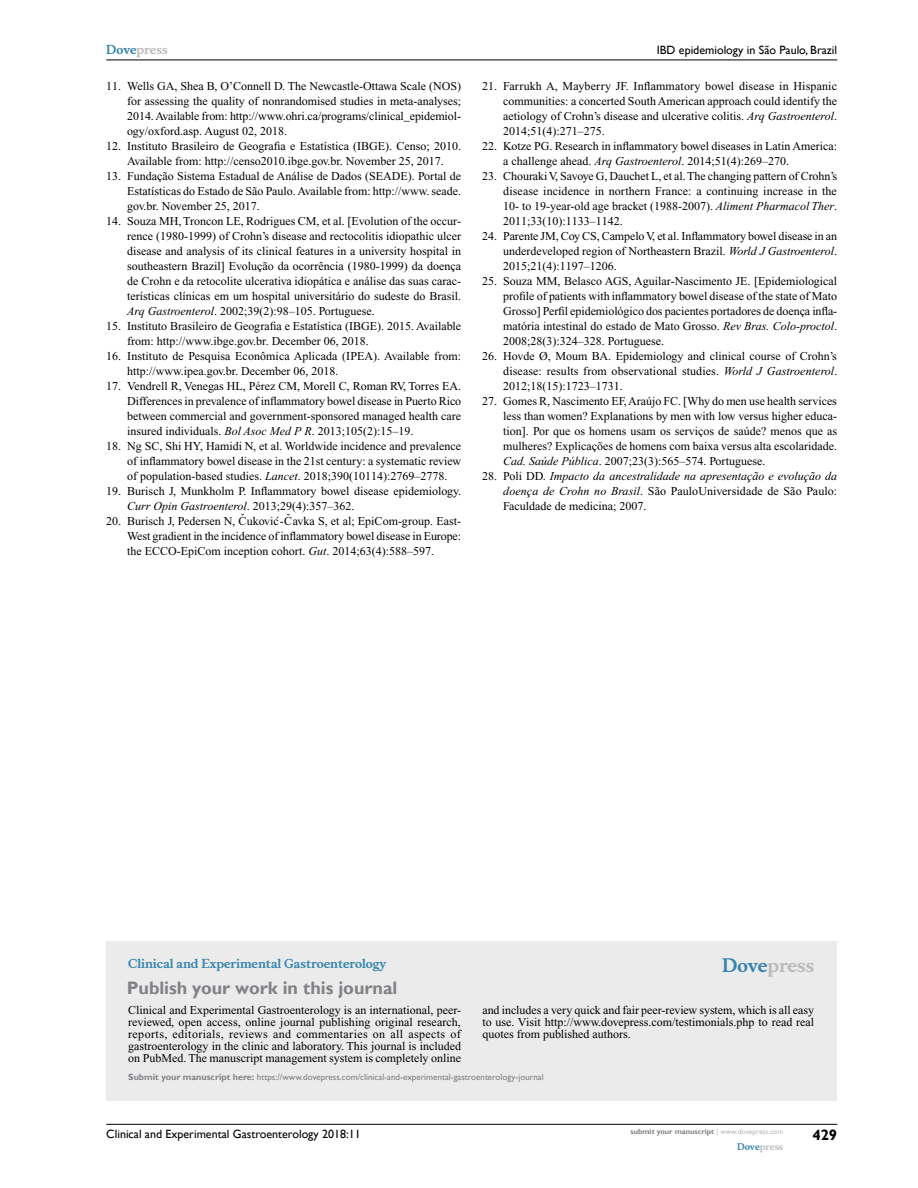
<style>
.page{position:relative;width:918px;height:1188px;background:#fff}
.page>*{position:absolute;margin:0;border:0;box-sizing:border-box;transform-origin:0 0}
.t1{font:700 18px "Gill Sans";color:#808285}
.t2{font:700 18px "Musee";color:#b8babc}
.t3{font:700 15px "Gill Sans";color:#000}
.t4{font:12px/15px "Times New Roman";color:#000;text-align:justify}
.t5{font:italic 12px/15px "Times New Roman";color:#000;text-align:justify}
.t6{font:12px "Gill Sans";color:#000}
.t7{font:700 12px "Musee";color:#3785ad}
.t8{font:700 12px "Musee";color:#b8babc}
.t9{font:9px "Gill Sans";color:#808285}
.t10{font:700 9px "Musee";color:#b8babc}
.t11{font:700 7.5px "Gill Sans";color:#808285}
.s1{color:#3785ad}
.s2{font-style:italic}
.s3{font-family:"Gill Sans"}
.s4{font-style:normal}
.s5{font-weight:700}
.s6{font-weight:400;color:#b8babc}
</style>
<div class="page">
<div style="left:106px;top:941px;width:731px;height:159px;background:#ebebec"></div>
<hr style="left:106px;top:1124px;width:731px;height:1px;background:#000">
<hr style="left:106px;top:60px;width:731px;height:1px;background:#000">
<p class="t8" style="left:106px;top:43px;width:63px"><span class="s1">Dove</span>press</p>
<p class="t4" style="left:127px;top:79px;width:335px;text-indent:-21px">11. Wells GA, Shea B, O’Connell D. The Newcastle-Ottawa Scale (NOS) for assessing the quality of nonrandomised studies in meta-analyses; 2014. Available from: http://www.ohri.ca/programs/clinical_epidemiol&shy;ogy/oxford.asp. August 02, 2018.</p>
<p class="t4" style="left:106px;top:139px;width:356px;text-align:center">12. Instituto Brasileiro de Geografia e Estatística (IBGE). Censo; 2010.<br>Available from: http://censo2010.ibge.gov.br. November 25, 2017.</p>
<p class="t4" style="left:127px;top:169px;width:335px;text-indent:-21px">13. Fundação Sistema Estadual de Análise de Dados (SEADE). Portal de Estatísticas do Estado de São Paulo. Available from: http://www. seade. gov.br. November 25, 2017.</p>
<p class="t4" style="left:127px;top:214px;width:335px;text-indent:-21px">14. Souza MH, Troncon LE, Rodrigues CM, et al. [Evolution of the occur&shy;rence (1980-1999) of Crohn’s disease and rectocolitis idiopathic ulcer disease and analysis of its clinical features in a university hospital in southeastern Brazil] Evolução da ocorrência (1980-1999) da doença de Crohn e da retocolite ulcerativa idiopática e análise das suas carac&shy;terísticas clínicas em um hospital universitário do sudeste do Brasil.<br><span class="s2">Arq Gastroenterol</span>. 2002;39(2):98–105. Portuguese.</p>
<p class="t4" style="left:127px;top:319px;width:335px;text-indent:-21px">15. Instituto Brasileiro de Geografia e Estatística (IBGE). 2015. Available from: http://www.ibge.gov.br. December 06, 2018.</p>
<p class="t4" style="left:127px;top:349px;width:335px;text-indent:-21px">16. Instituto de Pesquisa Econômica Aplicada (IPEA). Available from: http://www.ipea.gov.br. December 06, 2018.</p>
<p class="t4" style="left:127px;top:379px;width:336px;text-indent:-21px">17. Vendrell R, Venegas HL, Pérez CM, Morell C, Roman RV, Torres EA.<br>Differences in prevalence of inflammatory bowel disease in Puerto Rico between commercial and government-sponsored managed health care insured individuals. <span class="s2">Bol Asoc Med P R</span>. 2013;105(2):15–19.</p>
<p class="t4" style="left:127px;top:439px;width:335px;text-indent:-21px">18. Ng SC, Shi HY, Hamidi N, et al. Worldwide incidence and prevalence of inflammatory bowel disease in the 21st century: a systematic review of population-based studies. <span class="s2">Lancet</span>. 2018;390(10114):2769–2778.</p>
<p class="t4" style="left:127px;top:484px;width:335px;text-indent:-21px">19. Burisch J, Munkholm P. Inflammatory bowel disease epidemiology.<br><span class="s2">Curr Opin Gastroenterol</span>. 2013;29(4):357–362.</p>
<p class="t4" style="left:127px;top:514px;width:335px;text-indent:-21px">20. Burisch J, Pedersen N, Cˇ ukovic<span class="s3">´</span>-Cˇ avka S, et al; EpiCom-group. East-West gradient in the incidence of inflammatory bowel disease in Europe: the ECCO-EpiCom inception cohort. <span class="s2">Gut</span>. 2014;63(4):588–597.</p>
<p class="t6" style="left:657px;top:43px;width:182px">IBD epidemiology in São Paulo, Brazil</p>
<p class="t4" style="left:503px;top:79px;width:335px;text-indent:-21px">21. Farrukh A, Mayberry JF. Inflammatory bowel disease in Hispanic communities: a concerted South American approach could identify the aetiology of Crohn’s disease and ulcerative colitis. <span class="s2">Arq Gastroenterol</span>.<br>2014;51(4):271–275.</p>
<p class="t4" style="left:503px;top:139px;width:335px;text-indent:-21px">22. Kotze PG. Research in inflammatory bowel diseases in Latin America: a challenge ahead. <span class="s2">Arq Gastroenterol</span>. 2014;51(4):269–270.</p>
<p class="t4" style="left:503px;top:169px;width:335px;text-indent:-21px">23. Chouraki V, Savoye G, Dauchet L, et al. The changing pattern of Crohn’s disease incidence in northern France: a continuing increase in the 10- to 19-year-old age bracket (1988-2007). <span class="s2">Aliment Pharmacol Ther</span>.<br>2011;33(10):1133–1142.</p>
<p class="t4" style="left:503px;top:229px;width:335px;text-indent:-21px">24. Parente JM, Coy CS, Campelo V, et al. Inflammatory bowel disease in an underdeveloped region of Northeastern Brazil. <span class="s2">World J Gastroenterol</span>.<br>2015;21(4):1197–1206.</p>
<p class="t4" style="left:503px;top:274px;width:335px;text-indent:-21px">25. Souza MM, Belasco AGS, Aguilar-Nascimento JE. [Epidemiological profile of patients with inflammatory bowel disease of the state of Mato Grosso] Perfil epidemiológico dos pacientes portadores de doença infla&shy;matória intestinal do estado de Mato Grosso. <span class="s2">Rev Bras. Colo-proctol</span>.<br>2008;28(3):324–328. Portuguese.</p>
<p class="t4" style="left:503px;top:349px;width:336px;text-indent:-21px">26. Hovde Ø, Moum BA. Epidemiology and clinical course of Crohn’s disease: results from observational studies. <span class="s2">World J Gastroenterol</span>.<br>2012;18(15):1723–1731.</p>
<p class="t4" style="left:503px;top:394px;width:335px;text-indent:-21px">27. Gomes R, Nascimento EF, Araújo FC. [Why do men use health services less than women? Explanations by men with low versus higher educa&shy;tion]. Por que os homens usam os serviços de saúde? menos que as mulheres? Explicações de homens com baixa versus alta escolaridade.<br><span class="s2">Cad. Saúde Pública</span>. 2007;23(3):565–574. Portuguese.</p>
<p class="t5" style="left:503px;top:469px;width:336px;text-indent:-21px"><span class="s4">28. Poli DD.</span> Impacto da ancestralidade na apresentação e evolução da doença de Crohn no Brasil<span class="s4">. São PauloUniversidade de São Paulo:<br>Faculdade de medicina; 2007.</span></p>
<p class="t7" style="left:128px;top:956px;width:260px">Clinical and Experimental Gastroenterology</p>
<h1 class="t1" style="left:127px;top:977px;width:272px">Publish your work in this journal</h1>
<h1 class="t2" style="left:722px;top:955px;width:94px"><span class="s1">Dove</span>press</h1>
<p class="t4" style="left:128px;top:1004px;width:334px;line-height:12px">Clinical and Experimental Gastroenterology is an international, peer&shy;reviewed, open access, online journal publishing original research, reports, editorials, reviews and commentaries on all aspects of gastroenterology in the clinic and laboratory. This journal is included on PubMed. The manuscript management system is completely online</p>
<p class="t4" style="left:482px;top:1004px;width:333px;line-height:12px">and includes a very quick and fair peer-review system, which is all easy to use. Visit http://www.dovepress.com/testimonials.php to read real quotes from published authors.</p>
<p class="t9" style="left:128px;top:1072px;width:417px"><span class="s5">Submit your manuscript here:</span> https://www.dovepress.com/clinical-and-experimental-gastroenterology-journal</p>
<p class="t6" style="left:106px;top:1127px;width:256px">Clinical and Experimental Gastroenterology 2018:11</p>
<p class="t11" style="left:631px;top:1127px;width:154px">submit your manuscript <span class="s6">| www.dovepress.com</span></p>
<p class="t10" style="left:737px;top:1141px;width:48px"><span class="s1">Dove</span>press</p>
<p class="t3" style="left:812px;top:1126px;width:26px">429</p>
</div>
